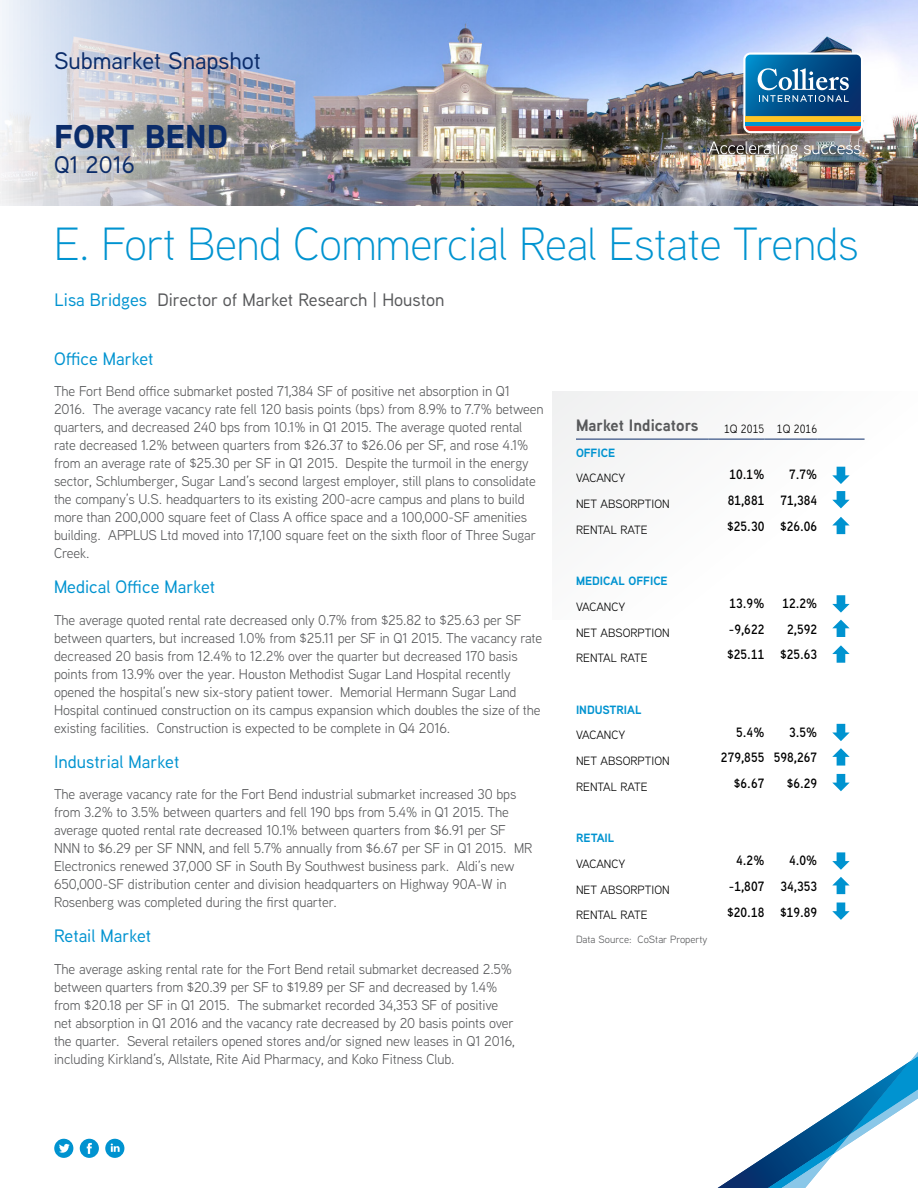
<style>
.page{position:relative;width:918px;height:1188px;background:#fff}
.page>*{position:absolute;margin:0;border:0;box-sizing:border-box;transform-origin:0 0}
.t1{font:300 46.5px "Aaux Next";letter-spacing:-.01em;color:#0093d0}
.t2{font:900 33px "Aaux Next";color:#0b2c6a}
.t3{font:500 24px "Aaux Next";color:#0b2c6a}
.t4{font:500 18px "Aaux Next";color:#0093d0}
.t5{font:500 18px "Aaux Next";color:#58595b}
.t6{font:700 16.5px "Aaux Next";color:#58595b}
.t7{font:14.25px/18px "Aaux Next";letter-spacing:-.01em;color:#58595b}
.t8{font:600 13.5px "Aaux Next";color:#000}
.t9{font:12px "Aaux Next";color:#000}
.t10{font:700 12px "Aaux Next";color:#0093d0}
.t11{font:10.5px "Aaux Next";color:#58595b}
.s1{color:#0093d0}
</style>
<div class="page">
<img style="left:0;top:0;width:918px;height:205px">
<svg style="left:717px;top:1052px;width:201px;height:136px"></svg>
<img style="left:708px;top:141px;width:160px;height:17px">
<svg style="left:743px;top:52px;width:124px;height:81px;background:#527c99"></svg>
<div style="left:552px;top:391px;width:366px;height:229px;background:#fbfcfc"></div>
<hr style="left:576px;top:439px;width:133px;height:1px;background:#0b2c6a">
<hr style="left:709px;top:439px;width:55px;height:1px;background:#0b2c6a">
<hr style="left:764px;top:439px;width:53px;height:1px;background:#0b2c6a">
<hr style="left:817px;top:439px;width:48px;height:1px;background:#0b2c6a">
<svg style="left:832px;top:467px;width:18px;height:17px"></svg>
<svg style="left:832px;top:491px;width:18px;height:17px"></svg>
<svg style="left:832px;top:517px;width:18px;height:17px"></svg>
<svg style="left:832px;top:595px;width:18px;height:18px"></svg>
<svg style="left:832px;top:620px;width:18px;height:17px"></svg>
<svg style="left:832px;top:645px;width:18px;height:18px"></svg>
<svg style="left:832px;top:724px;width:18px;height:17px"></svg>
<svg style="left:832px;top:748px;width:18px;height:18px"></svg>
<svg style="left:832px;top:774px;width:18px;height:17px"></svg>
<svg style="left:832px;top:852px;width:18px;height:18px"></svg>
<svg style="left:832px;top:877px;width:18px;height:17px"></svg>
<svg style="left:832px;top:903px;width:18px;height:17px"></svg>
<div style="left:80px;top:1139px;width:19px;height:19px;background:#0093d0;border-radius:50%"></div>
<svg style="left:87px;top:1143px;width:5px;height:11px"></svg>
<div style="left:105px;top:1139px;width:19px;height:19px;background:#0093d0;border-radius:50%"></div>
<svg style="left:111px;top:1144px;width:9px;height:8px"></svg>
<div style="left:54px;top:1139px;width:19px;height:19px;background:#0093d0;border-radius:50%"></div>
<svg style="left:59px;top:1144px;width:11px;height:9px"></svg>
<h3 class="t3" style="left:54px;top:45px;width:209px">Submarket Snapshot</h3>
<h2 class="t2" style="left:54px;top:113px;width:176px">FORT BEND</h2>
<h3 class="t3" style="left:54px;top:149px;width:82px">Q1 2016</h3>
<h1 class="t1" style="left:54px;top:213px;width:806px">E. Fort Bend Commercial Real Estate Trends</h1>
<p class="t5" style="left:55px;top:288px;width:391px"><span class="s1">Lisa Bridges</span> Director of Market Research | Houston</p>
<p class="t4" style="left:54px;top:346px;width:101px">Office Market</p>
<p class="t7" style="left:54px;top:382px;width:491px">The Fort Bend office submarket posted 71,384 SF of positive net absorption in Q1<br>2016. The average vacancy rate fell 120 basis points (bps) from 8.9% to 7.7% between quarters, and decreased 240 bps from 10.1% in Q1 2015. The average quoted rental rate decreased 1.2% between quarters from $26.37 to $26.06 per SF, and rose 4.1% from an average rate of $25.30 per SF in Q1 2015. Despite the turmoil in the energy sector, Schlumberger, Sugar Land’s second largest employer, still plans to consolidate the company’s U.S. headquarters to its existing 200-acre campus and plans to build more than 200,000 square feet of Class A office space and a 100,000-SF amenities building. APPLUS Ltd moved into 17,100 square feet on the sixth floor of Three Sugar Creek.</p>
<p class="t4" style="left:54px;top:575px;width:163px">Medical Office Market</p>
<p class="t7" style="left:54px;top:610px;width:490px">The average quoted rental rate decreased only 0.7% from $25.82 to $25.63 per SF between quarters, but increased 1.0% from $25.11 per SF in Q1 2015. The vacancy rate decreased 20 basis from 12.4% to 12.2% over the quarter but decreased 170 basis points from 13.9% over the year. Houston Methodist Sugar Land Hospital recently opened the hospital’s new six-story patient tower. Memorial Hermann Sugar Land Hospital continued construction on its campus expansion which doubles the size of the existing facilities. Construction is expected to be complete in Q4 2016.</p>
<p class="t4" style="left:54px;top:749px;width:127px">Industrial Market</p>
<p class="t7" style="left:54px;top:785px;width:480px">The average vacancy rate for the Fort Bend industrial submarket increased 30 bps from 3.2% to 3.5% between quarters and fell 190 bps from 5.4% in Q1 2015. The average quoted rental rate decreased 10.1% between quarters from $6.91 per SF NNN to $6.29 per SF NNN, and fell 5.7% annually from $6.67 per SF in Q1 2015. MR Electronics renewed 37,000 SF in South By Southwest business park. Aldi’s new 650,000-SF distribution center and division headquarters on Highway 90A-W in Rosenberg was completed during the first quarter.</p>
<p class="t4" style="left:54px;top:924px;width:99px">Retail Market</p>
<p class="t7" style="left:54px;top:959px;width:462px">The average asking rental rate for the Fort Bend retail submarket decreased 2.5% between quarters from $20.39 per SF to $19.89 per SF and decreased by 1.4% from $20.18 per SF in Q1 2015. The submarket recorded 34,353 SF of positive net absorption in Q1 2016 and the vacancy rate decreased by 20 basis points over the quarter. Several retailers opened stores and/or signed new leases in Q1 2016, including Kirkland’s, Allstate, Rite Aid Pharmacy, and Koko Fitness Club.</p>
<p class="t6" style="left:576px;top:414px;width:124px">Market Indicators</p>
<p class="t9" style="left:724px;top:420px;width:95px">1Q 2015 1Q 2016</p>
<p class="t10" style="left:576px;top:444px;width:41px">OFFICE</p>
<p class="t9" style="left:576px;top:470px;width:51px">VACANCY</p>
<p class="t8" style="left:730px;top:465px;width:36px">10.1%</p>
<p class="t8" style="left:789px;top:465px;width:30px">7.7%</p>
<p class="t9" style="left:576px;top:496px;width:95px">NET ABSORPTION</p>
<p class="t8" style="left:728px;top:491px;width:91px">81,881 71,384</p>
<p class="t9" style="left:576px;top:521px;width:73px">RENTAL RATE</p>
<p class="t8" style="left:727px;top:517px;width:92px">$25.30 $26.06</p>
<p class="t10" style="left:576px;top:572px;width:93px">MEDICAL OFFICE</p>
<p class="t9" style="left:576px;top:599px;width:51px">VACANCY</p>
<p class="t8" style="left:730px;top:594px;width:36px">13.9%</p>
<p class="t8" style="left:782px;top:594px;width:36px">12.2%</p>
<p class="t9" style="left:576px;top:624px;width:95px">NET ABSORPTION</p>
<p class="t8" style="left:729px;top:620px;width:37px">-9,622</p>
<p class="t8" style="left:787px;top:620px;width:32px">2,592</p>
<p class="t9" style="left:576px;top:650px;width:73px">RENTAL RATE</p>
<p class="t8" style="left:727px;top:645px;width:92px">$25.11 $25.63</p>
<p class="t10" style="left:576px;top:701px;width:67px">INDUSTRIAL</p>
<p class="t9" style="left:576px;top:727px;width:51px">VACANCY</p>
<p class="t8" style="left:736px;top:723px;width:30px">5.4%</p>
<p class="t8" style="left:789px;top:723px;width:30px">3.5%</p>
<p class="t9" style="left:576px;top:753px;width:95px">NET ABSORPTION</p>
<p class="t8" style="left:721px;top:748px;width:98px">279,855 598,267</p>
<p class="t9" style="left:576px;top:779px;width:73px">RENTAL RATE</p>
<p class="t8" style="left:734px;top:774px;width:32px">$6.67</p>
<p class="t8" style="left:787px;top:774px;width:32px">$6.29</p>
<p class="t10" style="left:576px;top:830px;width:40px">RETAIL</p>
<p class="t9" style="left:576px;top:856px;width:51px">VACANCY</p>
<p class="t8" style="left:736px;top:851px;width:30px">4.2%</p>
<p class="t8" style="left:789px;top:851px;width:30px">4.0%</p>
<p class="t9" style="left:576px;top:881px;width:95px">NET ABSORPTION</p>
<p class="t8" style="left:729px;top:877px;width:90px">-1,807 34,353</p>
<p class="t9" style="left:576px;top:907px;width:73px">RENTAL RATE</p>
<p class="t8" style="left:727px;top:903px;width:92px">$20.18 $19.89</p>
<p class="t11" style="left:576px;top:932px;width:133px">Data Source: CoStar Property</p>
</div>
